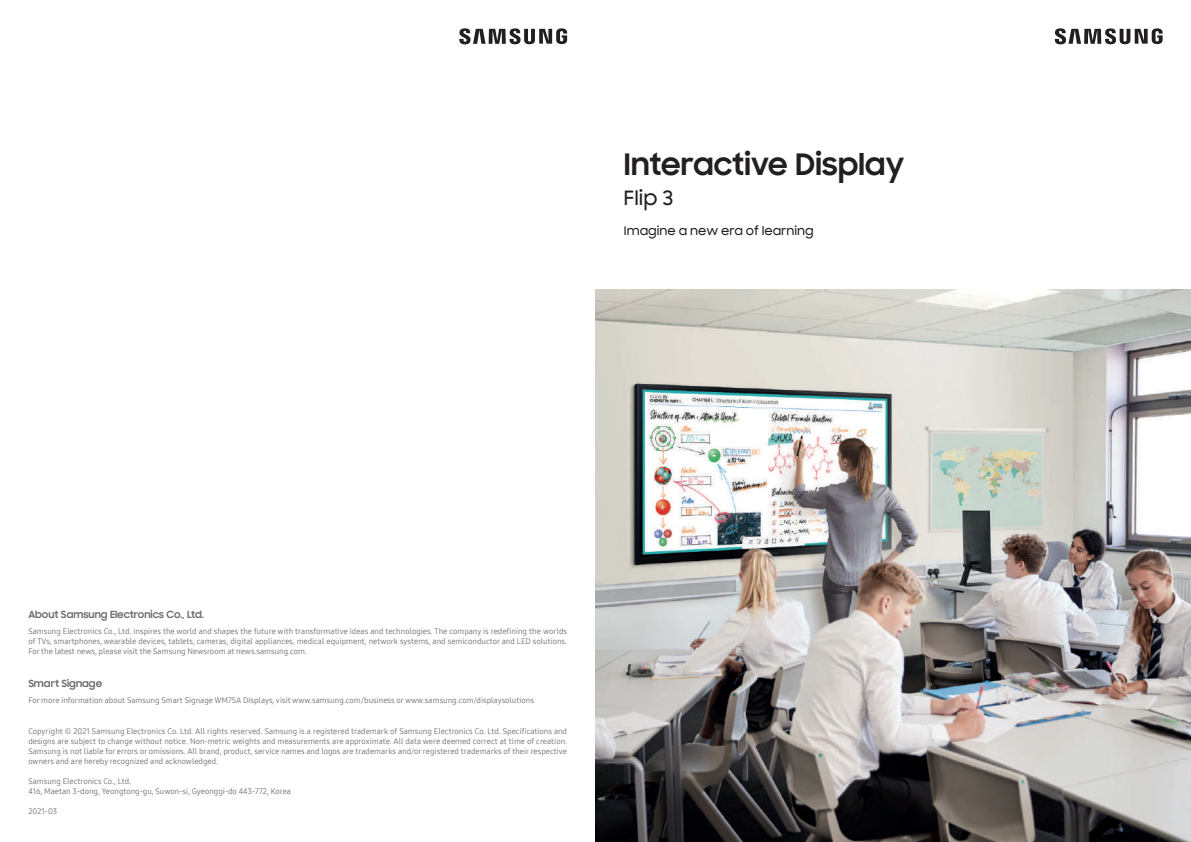
<style>
.page{position:relative;width:1191px;height:842px;background:#fff}
.page>*{position:absolute;margin:0;border:0;box-sizing:border-box;transform-origin:0 0}
.t1{font:700 30px "Samsung Sharp Sans";letter-spacing:.01em;color:#231f20}
.t2{font:500 20px "Samsung Sharp Sans";color:#231f20}
.t3{font:500 12px "Samsung Sharp Sans";color:#231f20}
.t4{font:700 10px "Samsung Sharp Sans";color:#6c6d70}
.t5{font:8px/10px "Samsung One 400";color:#6c6d70;text-align:justify}
</style>
<div class="page">
<svg style="left:1054px;top:28px;width:108px;height:16px"></svg>
<img style="left:595px;top:289px;width:596px;height:553px">
<svg style="left:459px;top:28px;width:108px;height:16px"></svg>
<h1 class="t1" style="left:624px;top:142px;width:282px">Interactive Display</h1>
<h2 class="t2" style="left:624px;top:184px;width:51px">Flip 3</h2>
<h3 class="t3" style="left:624px;top:222px;width:191px">Imagine a new era of learning</h3>
<p class="t4" style="left:28px;top:606px;width:177px">About Samsung Electronics Co., Ltd.</p>
<p class="t5" style="left:28px;top:626px;width:540px">Samsung Electronics Co., Ltd. inspires the world and shapes the future with transformative ideas and technologies. The company is redefining the worlds of TVs, smartphones, wearable devices, tablets, cameras, digital appliances, medical equipment, network systems, and semiconductor and LED solutions.<br>For the latest news, please visit the Samsung Newsroom at news.samsung.com.</p>
<p class="t4" style="left:28px;top:676px;width:75px">Smart Signage</p>
<p class="t5" style="left:28px;top:695px;width:507px">For more information about Samsung Smart Signage WM75A Displays, visit www.samsung.com/business or www.samsung.com/displaysolutions</p>
<p class="t5" style="left:28px;top:726px;width:540px">Copyright © 2021 Samsung Electronics Co. Ltd. All rights reserved. Samsung is a registered trademark of Samsung Electronics Co. Ltd. Specifications and designs are subject to change without notice. Non-metric weights and measurements are approximate. All data were deemed correct at time of creation.<br>Samsung is not liable for errors or omissions. All brand, product, service names and logos are trademarks and/or registered trademarks of their respective owners and are hereby recognized and acknowledged.</p>
<p class="t5" style="left:28px;top:776px;width:264px">Samsung Electronics Co., Ltd.<br>416, Maetan 3-dong, Yeongtong-gu, Suwon-si, Gyeonggi-do 443-772, Korea</p>
<p class="t5" style="left:28px;top:806px;width:30px">2021-03</p>
</div>
